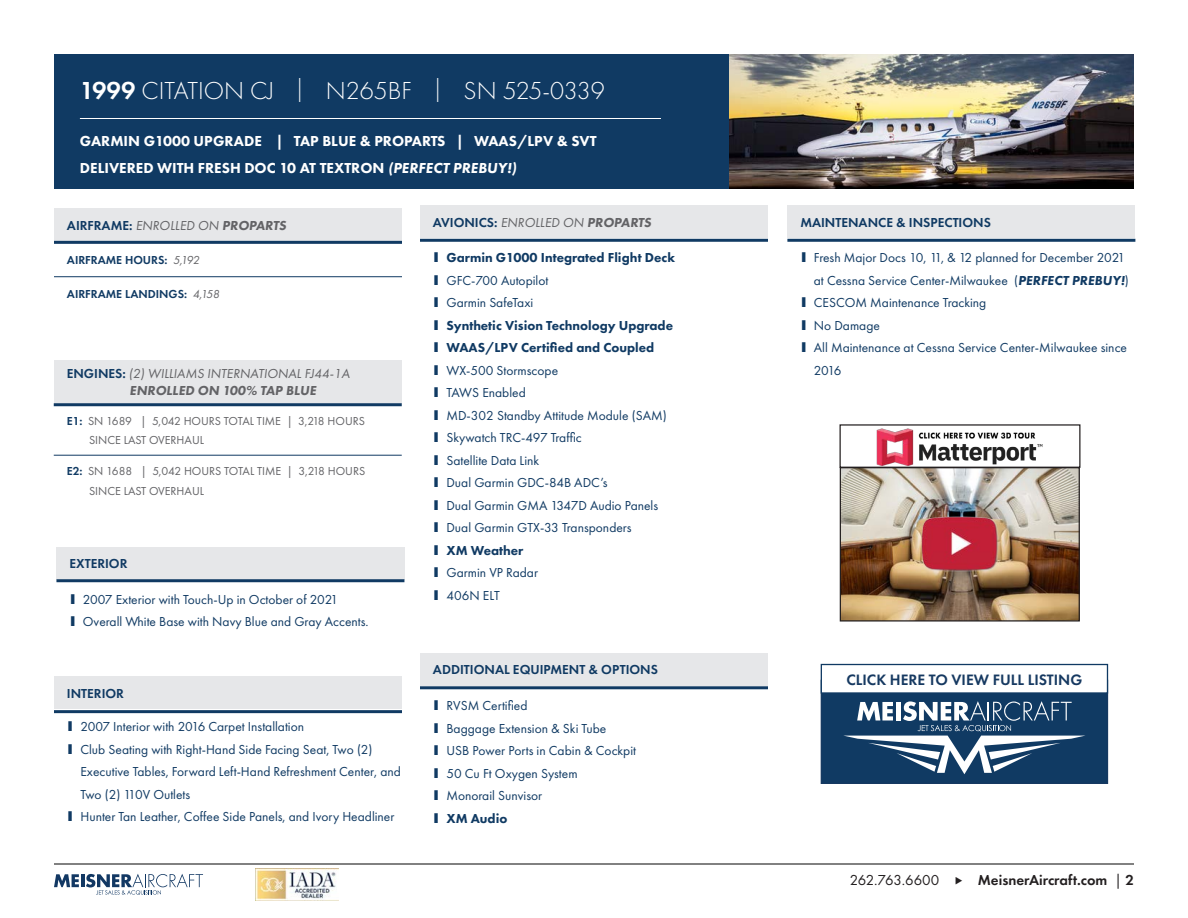
<style>
.page{position:relative;width:1188px;height:918px;background:#fff}
.page>*{position:absolute;margin:0;border:0;box-sizing:border-box;transform-origin:0 0}
.t1{font:300 25.5px "Futura PT";color:#fff}
.t2{font:600 15.6px "Futura PT";color:#163961}
.t3{font:800 15px "Futura PT";color:#fff}
.t4{font:600 15px "Futura PT";color:#231f20}
.t5{font:15px "Futura PT";color:#231f20}
.t6{font:13.5px/22.5px "Futura PT";color:#103a63}
.t7{font:800 13.5px "Futura PT";color:#103a63}
.t8{font:13.5px "Futura PT";color:#636366}
.t9{font:600 13.5px "Futura PT";color:#103a63}
.t10{font:800 13.5px "Futura PT";color:#636366}
.t11{font:12px "Futura PT";color:#636366}
.t12{font:600 12px "Futura PT";color:#103a63}
.s1{font-weight:600}
.s2{font-size:24px}
.s3{font-style:italic}
.s4{font-weight:600;color:#103a63}
.s5{font-weight:800}
.s6{font-weight:400;color:#636366}
.s7{font-family:"MS Gothic"}
.s8{font-family:"MS Gothic";font-weight:400}
.s9{font-weight:800;font-style:italic}
.s10{font-weight:400}
</style>
<div class="page">
<svg style="left:54px;top:874px;width:149px;height:21px"></svg>
<hr style="left:54px;top:864px;width:1080px;height:1px;background:#040404">
<img style="left:256px;top:868px;width:82px;height:32px">
<div style="left:54px;top:54px;width:675px;height:135px;background:#103a63"></div>
<img style="left:729px;top:54px;width:405px;height:135px">
<hr style="left:80px;top:118px;width:581px;height:1px;background:#fff">
<div style="left:420px;top:206px;width:348px;height:32px;background:#e6e7e9"></div>
<hr style="left:420px;top:239px;width:348px;height:3px;background:#103a63">
<div style="left:54px;top:676px;width:348px;height:33px;background:#e6e7e9"></div>
<hr style="left:54px;top:710px;width:348px;height:3px;background:#103a63">
<div style="left:54px;top:208px;width:348px;height:33px;background:#e6e7e9"></div>
<hr style="left:54px;top:241px;width:348px;height:3px;background:#103a63">
<hr style="left:54px;top:276px;width:348px;height:1px;background:#103a63">
<div style="left:54px;top:360px;width:348px;height:43px;background:#e6e7e9"></div>
<hr style="left:54px;top:403px;width:348px;height:3px;background:#103a63">
<hr style="left:54px;top:455px;width:348px;height:1px;background:#103a63">
<div style="left:56px;top:547px;width:348px;height:32px;background:#e6e7e9"></div>
<hr style="left:56px;top:579px;width:348px;height:3px;background:#103a63">
<img style="left:842px;top:469px;width:236px;height:151px">
<div style="left:840px;top:467px;width:240px;height:155px;border:1px solid #231f20"></div>
<img style="left:921px;top:517px;width:77px;height:55px">
<img style="left:876px;top:428px;width:167px;height:38px">
<div style="left:840px;top:424px;width:240px;height:44px;border:1px solid #231f20"></div>
<div style="left:821px;top:680px;width:287px;height:104px;background:#103a63"></div>
<svg style="left:843px;top:701px;width:242px;height:73px"></svg>
<div style="left:821px;top:665px;width:286px;height:28px;background:#fff"></div>
<div style="left:821px;top:664px;width:287px;height:30px;border:1px solid #103a63"></div>
<div style="left:420px;top:653px;width:348px;height:32px;background:#e6e7e9"></div>
<hr style="left:420px;top:686px;width:348px;height:3px;background:#103a63">
<div style="left:787px;top:206px;width:348px;height:32px;background:#e6e7e9"></div>
<hr style="left:787px;top:239px;width:348px;height:3px;background:#103a63">
<p class="t1" style="left:80px;top:76px;width:527px"><span class="s1">1999</span> CITATION CJ <span class="s2">|</span> N265BF <span class="s2">|</span> SN 525-0339</p>
<p class="t3" style="left:80px;top:132px;width:518px">GARMIN G1000 UPGRADE | TAP BLUE &amp; PROPARTS | WAAS/LPV &amp; SVT</p>
<p class="t3" style="left:80px;top:159px;width:438px">DELIVERED WITH FRESH DOC 10 AT TEXTRON <span class="s3">(PERFECT PREBUY!)</span></p>
<p class="t8" style="left:67px;top:217px;width:223px"><span class="s4">AIRFRAME:</span> ENROLLED ON <span class="s5">PROPARTS</span></p>
<p class="t12" style="left:67px;top:253px;width:136px">AIRFRAME HOURS: <span class="s6">5,192</span></p>
<p class="t12" style="left:67px;top:287px;width:156px">AIRFRAME LANDINGS: <span class="s6">4,158</span></p>
<p class="t8" style="left:67px;top:366px;width:287px"><span class="s4">ENGINES:</span> (2) WILLIAMS INTERNATIONAL FJ44-1A</p>
<p class="t10" style="left:130px;top:382px;width:190px">ENROLLED ON 100% TAP BLUE</p>
<p class="t11" style="left:67px;top:414px;width:300px"><span class="s4">E1:</span> SN 1689 | 5,042 HOURS TOTAL TIME | 3,218 HOURS</p>
<p class="t11" style="left:89px;top:433px;width:117px">SINCE LAST OVERHAUL</p>
<p class="t11" style="left:67px;top:464px;width:300px"><span class="s4">E2:</span> SN 1688 | 5,042 HOURS TOTAL TIME | 3,218 HOURS</p>
<p class="t11" style="left:89px;top:484px;width:117px">SINCE LAST OVERHAUL</p>
<p class="t9" style="left:69px;top:555px;width:60px">EXTERIOR</p>
<p class="t6" style="left:69px;top:588px;width:270px"><span class="s7">▮</span> 2007 Exterior with Touch-Up in October of 2021</p>
<p class="t6" style="left:69px;top:610px;width:301px"><span class="s7">▮</span> Overall White Base with Navy Blue and Gray Accents.</p>
<p class="t9" style="left:67px;top:685px;width:59px">INTERIOR</p>
<p class="t6" style="left:67px;top:716px;width:239px"><span class="s7">▮</span> 2007 Interior with 2016 Carpet Installation</p>
<p class="t6" style="left:80px;top:738px;width:322px;text-indent:-14px"><span class="s7">▮</span> Club Seating with Right-Hand Side Facing Seat, Two (2)<br>Executive Tables, Forward Left-Hand Refreshment Center, and<br>Two (2) 110V Outlets</p>
<p class="t6" style="left:67px;top:806px;width:329px"><span class="s7">▮</span> Hunter Tan Leather, Coffee Side Panels, and Ivory Headliner</p>
<p class="t8" style="left:433px;top:214px;width:222px"><span class="s4">AVIONICS:</span> ENROLLED ON <span class="s5">PROPARTS</span></p>
<p class="t7" style="left:433px;top:250px;width:244px"><span class="s8">▮</span> Garmin G1000 Integrated Flight Deck</p>
<p class="t6" style="left:433px;top:269px;width:117px"><span class="s7">▮</span> GFC-700 Autopilot</p>
<p class="t6" style="left:433px;top:292px;width:102px"><span class="s7">▮</span> Garmin SafeTaxi</p>
<p class="t7" style="left:433px;top:317px;width:242px"><span class="s8">▮</span> Synthetic Vision Technology Upgrade</p>
<p class="t7" style="left:433px;top:340px;width:223px"><span class="s8">▮</span> WAAS/LPV Certified and Coupled</p>
<p class="t6" style="left:433px;top:359px;width:127px"><span class="s7">▮</span> WX-500 Stormscope</p>
<p class="t6" style="left:433px;top:382px;width:94px"><span class="s7">▮</span> TAWS Enabled</p>
<p class="t6" style="left:433px;top:404px;width:235px"><span class="s7">▮</span> MD-302 Standby Attitude Module (SAM)</p>
<p class="t6" style="left:433px;top:427px;width:150px"><span class="s7">▮</span> Skywatch TRC-497 Traffic</p>
<p class="t6" style="left:433px;top:449px;width:108px"><span class="s7">▮</span> Satellite Data Link</p>
<p class="t6" style="left:433px;top:472px;width:176px"><span class="s7">▮</span> Dual Garmin GDC-84B ADC’s</p>
<p class="t6" style="left:433px;top:494px;width:227px"><span class="s7">▮</span> Dual Garmin GMA 1347D Audio Panels</p>
<p class="t6" style="left:433px;top:517px;width:200px"><span class="s7">▮</span> Dual Garmin GTX-33 Transponders</p>
<p class="t7" style="left:433px;top:542px;width:92px"><span class="s8">▮</span> XM Weather</p>
<p class="t6" style="left:433px;top:562px;width:107px"><span class="s7">▮</span> Garmin VP Radar</p>
<p class="t6" style="left:433px;top:584px;width:68px"><span class="s7">▮</span> 406N ELT</p>
<p class="t9" style="left:433px;top:661px;width:227px">ADDITIONAL EQUIPMENT &amp; OPTIONS</p>
<p class="t6" style="left:433px;top:694px;width:96px"><span class="s7">▮</span> RVSM Certified</p>
<p class="t6" style="left:433px;top:717px;width:175px"><span class="s7">▮</span> Baggage Extension &amp; Ski Tube</p>
<p class="t6" style="left:433px;top:739px;width:205px"><span class="s7">▮</span> USB Power Ports in Cabin &amp; Cockpit</p>
<p class="t6" style="left:433px;top:762px;width:146px"><span class="s7">▮</span> 50 Cu Ft Oxygen System</p>
<p class="t6" style="left:433px;top:784px;width:111px"><span class="s7">▮</span> Monorail Sunvisor</p>
<p class="t7" style="left:433px;top:810px;width:76px"><span class="s8">▮</span> XM Audio</p>
<p class="t9" style="left:800px;top:214px;width:192px">MAINTENANCE &amp; INSPECTIONS</p>
<p class="t6" style="left:800px;top:247px;width:330px;text-align:right"><span class="s7">▮</span> Fresh Major Docs 10, 11, &amp; 12 planned for December 2021 at Cessna Service Center-Milwaukee (<span class="s9">PERFECT PREBUY!</span>)</p>
<p class="t6" style="left:800px;top:292px;width:188px"><span class="s7">▮</span> CESCOM Maintenance Tracking</p>
<p class="t6" style="left:800px;top:314px;width:81px"><span class="s7">▮</span> No Damage</p>
<p class="t6" style="left:814px;top:337px;width:315px;text-indent:-14px"><span class="s7">▮</span> All Maintenance at Cessna Service Center-Milwaukee since<br>2016</p>
<p class="t2" style="left:846px;top:670px;width:238px">CLICK HERE TO VIEW FULL LISTING</p>
<p class="t5" style="left:850px;top:871px;width:91px">262.763.6600</p>
<p class="t4" style="left:978px;top:871px;width:158px">MeisnerAircraft.com <span class="s10">|</span> 2</p>
</div>
